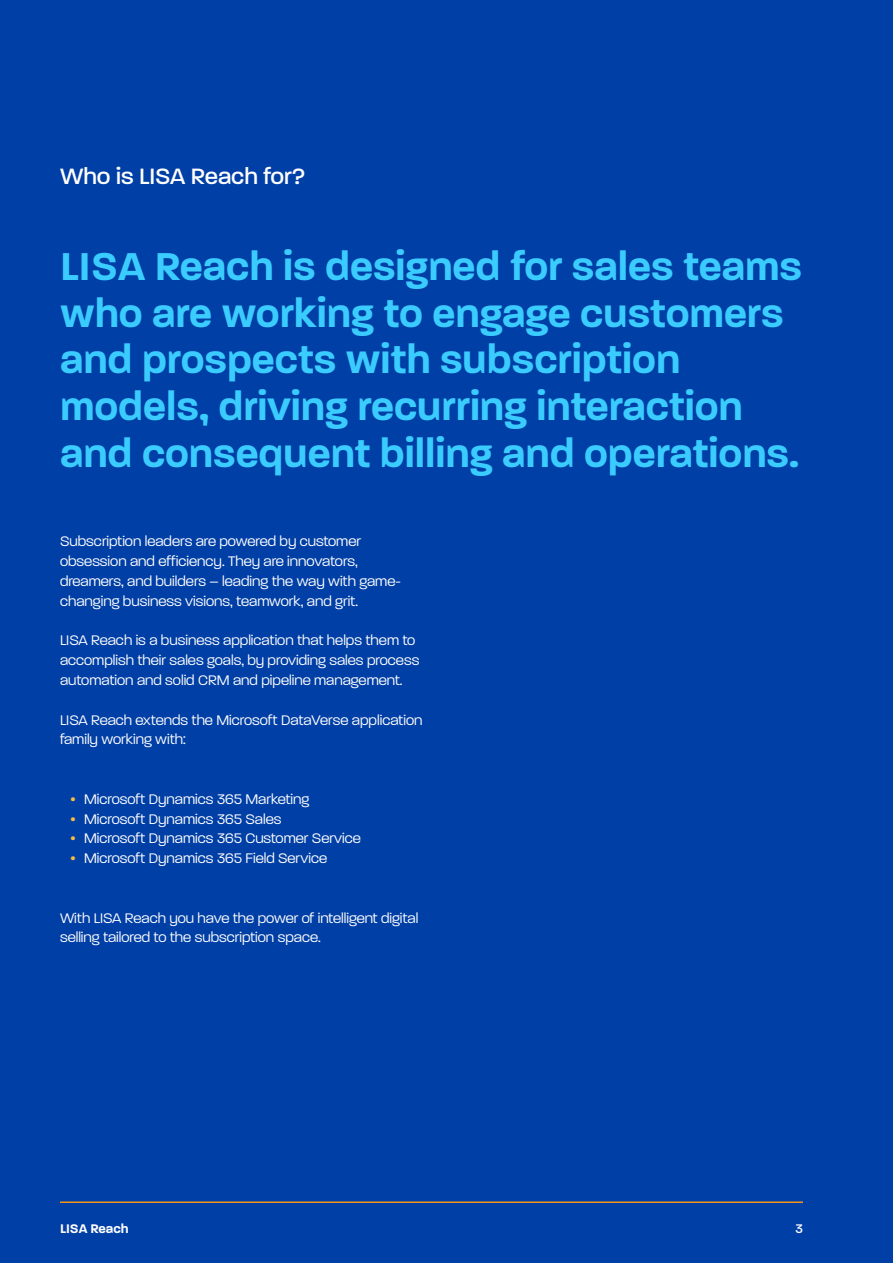
<style>
.page{position:relative;width:893px;height:1263px;background:#003fa6}
.page>*{position:absolute;margin:0;border:0;box-sizing:border-box;transform-origin:0 0}
.t1{font:600 42px/46.8px "Paralucent";color:#3bccff}
.t2{font:500 24px "Paralucent";color:#fff}
.t3{font:300 15px/19.8px "Paralucent";color:#fff}
.t4{font:600 13.5px "Paralucent";color:#fff}
.t5{font:500 13.5px "Paralucent";color:#fff}
.s1{color:#f9bc45}
</style>
<div class="page">
<hr style="left:60px;top:1201px;width:743px;height:2px;background:#f5941c">
<h2 class="t2" style="left:60px;top:162px;width:247px">Who is LISA Reach for?</h2>
<h1 class="t1" style="left:60px;top:243px;width:744px">LISA Reach is designed for sales teams who are working to engage customers and prospects with subscription models, driving recurring interaction and consequent billing and operations.</h1>
<p class="t3" style="left:60px;top:531px;width:342px">Subscription leaders are powered by customer obsession and efficiency. They are innovators, dreamers, and builders – leading the way with game&shy;changing business visions, teamwork, and grit.</p>
<p class="t3" style="left:60px;top:630px;width:361px">LISA Reach is a business application that helps them to accomplish their sales goals, by providing sales process automation and solid CRM and pipeline management.</p>
<p class="t3" style="left:60px;top:710px;width:364px">LISA Reach extends the Microsoft DataVerse application family working with:</p>
<p class="t3" style="left:70px;top:789px;width:240px"><span class="s1">•</span> Microsoft Dynamics 365 Marketing</p>
<p class="t3" style="left:70px;top:809px;width:212px"><span class="s1">•</span> Microsoft Dynamics 365 Sales</p>
<p class="t3" style="left:70px;top:828px;width:292px"><span class="s1">•</span> Microsoft Dynamics 365 Customer Service</p>
<p class="t3" style="left:70px;top:848px;width:258px"><span class="s1">•</span> Microsoft Dynamics 365 Field Service</p>
<p class="t3" style="left:60px;top:908px;width:360px">With LISA Reach you have the power of intelligent digital selling tailored to the subscription space.</p>
<p class="t4" style="left:60px;top:1220px;width:70px">LISA Reach</p>
<p class="t5" style="left:795px;top:1220px;width:9px">3</p>
</div>
